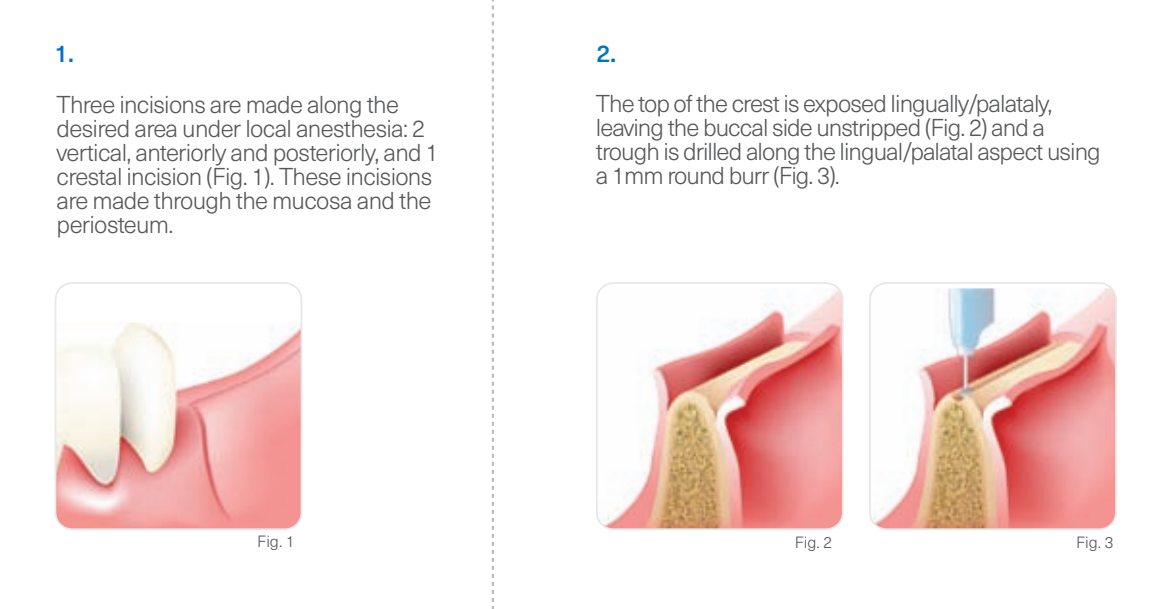
<style>
.page{position:relative;width:1176px;height:609px;background:#fff}
.page>*{position:absolute;margin:0;border:0;box-sizing:border-box;transform-origin:0 0}
.t1{font:300 24px/24px "Neue Haas Unica W1 G";letter-spacing:-.03em;color:#57585a}
.t2{font:500 24px "Neue Haas Unica W1 G";color:#0075bf}
.t3{font:300 16px "Neue Haas Unica W1 G";color:#57585a}
.s1{font-family:"Lufthansa"}
</style>
<div class="page">
<img style="left:55px;top:322px;width:244px;height:205px">
<div style="left:55px;top:282px;width:247px;height:248px;border:2px solid #e6e7e9;border-radius:17px"></div>
<img style="left:599px;top:288px;width:244px;height:239px">
<div style="left:596px;top:282px;width:247px;height:248px;border:2px solid #e6e7e9;border-radius:17px"></div>
<img style="left:872px;top:288px;width:242px;height:239px">
<div style="left:869px;top:282px;width:248px;height:248px;border:2px solid #e6e7e9;border-radius:17px"></div>
<svg style="left:492px;top:0;width:2px;height:609px"></svg>
<p class="t2" style="left:54px;top:35px;width:21px">1.</p>
<p class="t2" style="left:596px;top:35px;width:21px">2<span class="s1">.</span></p>
<p class="t1" style="left:57px;top:92px;width:384px">Three incisions are made along the desired area under local anesthesia: 2 vertical, anteriorly and posteriorly, and 1 crestal incision (Fig. 1). These incisions are made through the mucosa and the periosteum.</p>
<p class="t1" style="left:596px;top:90px;width:506px">The top of the crest is exposed lingually/palataly, leaving the buccal side unstripped (Fig. 2) and a trough is drilled along the lingual/palatal aspect using a 1mm round burr (Fig. 3).</p>
<p class="t3" style="left:257px;top:529px;width:39px">Fig. 1</p>
<p class="t3" style="left:795px;top:530px;width:39px">Fig. 2</p>
<p class="t3" style="left:1076px;top:530px;width:39px">Fig. 3</p>
</div>
